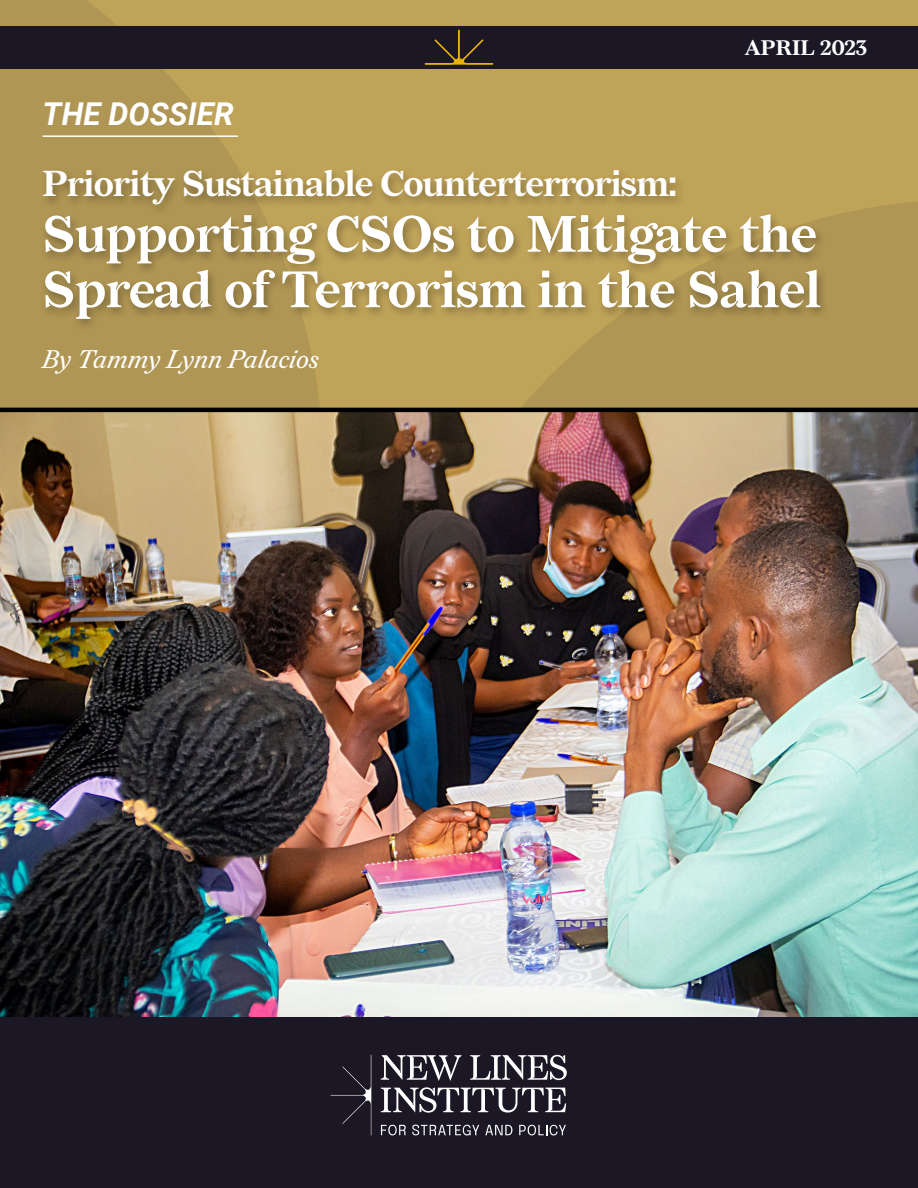
<style>
.page{position:relative;width:918px;height:1188px;background:#fff}
.page>*{position:absolute;margin:0;border:0;box-sizing:border-box;transform-origin:0 0}
.t1{font:700 51px/55.5px "Redaction";letter-spacing:-.01em;color:#fff}
.t2{font:700 36px "Redaction";letter-spacing:-.03em;color:#fff}
.t3{font:italic 700 31.5px "Roboto";color:#fff}
.t4{font:italic 25.5px "Redaction";color:#fff}
.t5{font:700 21px "Redaction";color:#fff}
</style>
<div class="page">
<svg style="left:0;top:0;width:918px;height:408px;background:#b79c56"></svg>
<img style="left:0;top:412px;width:918px;height:605px">
<div style="left:0;top:1017px;width:918px;height:171px;background:#1b1725"></div>
<hr style="left:0;top:408px;width:918px;height:4px;background:#000">
<svg style="left:331px;top:1055px;width:40px;height:80px"></svg>
<svg style="left:381px;top:1125px;width:25px;height:11px"></svg>
<svg style="left:412px;top:1125px;width:67px;height:10px"></svg>
<svg style="left:485px;top:1125px;width:28px;height:10px"></svg>
<svg style="left:519px;top:1125px;width:47px;height:11px"></svg>
<svg style="left:381px;top:1055px;width:186px;height:58px"></svg>
<div style="left:40px;top:167px;width:791px;height:165px;background:#000;opacity:.3"></div>
<hr style="left:43px;top:135px;width:195px;height:2px;background:#fff">
<div style="left:0;top:26px;width:918px;height:43px;background:#1b1725"></div>
<svg style="left:425px;top:30px;width:68px;height:34px"></svg>
<p class="t3" style="left:43px;top:91px;width:193px">THE DOSSIER</p>
<p class="t5" style="left:745px;top:35px;width:124px">APRIL 2023</p>
<p class="t2" style="left:43px;top:161px;width:636px">Priority Sustainable Counterterrorism:</p>
<p class="t1" style="left:43px;top:206px;width:780px">Supporting CSOs to Mitigate the<br>Spread of Terrorism in the Sahel</p>
<p class="t4" style="left:43px;top:344px;width:278px">By Tammy Lynn Palacios</p>
</div>
